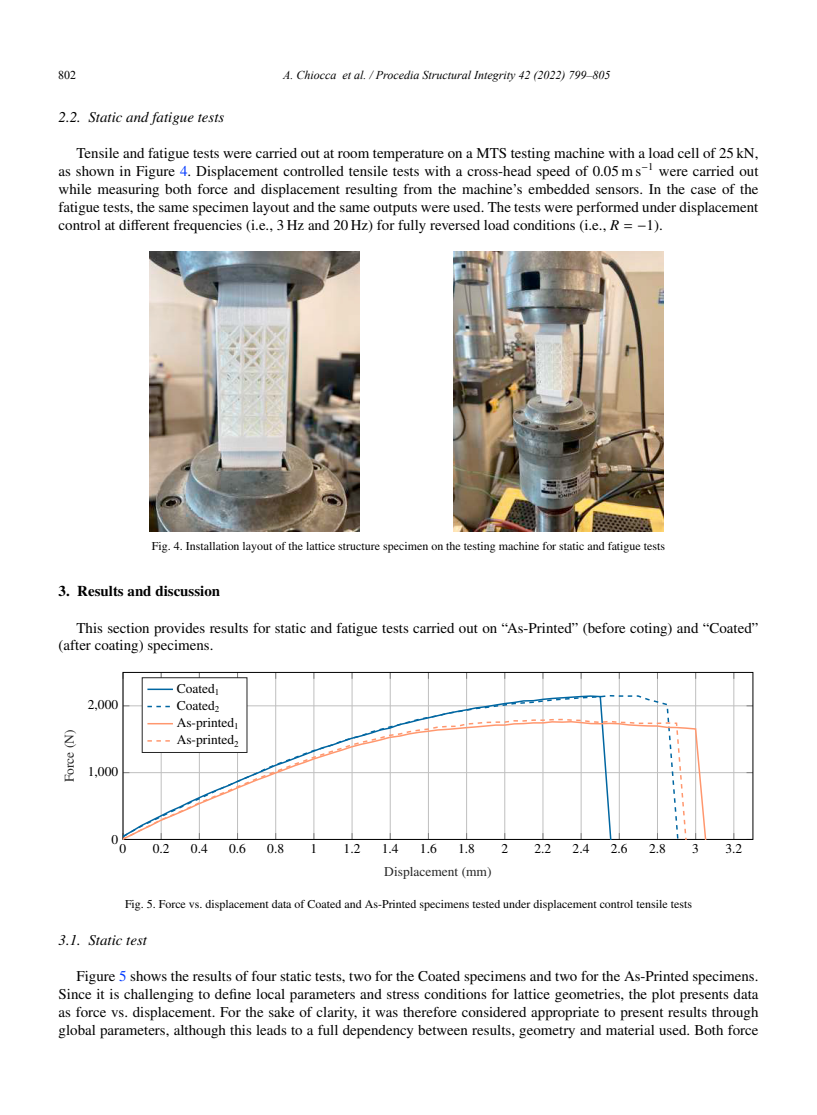
<style>
.page{position:relative;width:817px;height:1115px;background:#fff}
.page>*{position:absolute;margin:0;border:0;box-sizing:border-box;transform-origin:0 0}
.t1{font:15px/18px "Nimbus Rom No 9 L";color:#000;text-align:justify}
.t2{font:italic 15px "Nimbus Rom No 9 L";color:#000}
.t3{font:500 15px "Nimbus Rom No 9 L";color:#000}
.t4{font:13.5px/17.1px "Nimbus Rom No 9 L";color:#000}
.t5{font:13.5px "Nimbus Rom No 9 L";color:#262626}
.t6{font:12px "Nimbus Rom No 9 L";color:#000}
.t7{font:italic 12px "Times New Roman";color:#000}
.t8{font:12px "Times New Roman";color:#000}
.s1{color:#0039ff}
.s2{font-family:"rtxmi"}
.s3{font-family:"rtxr"}
.s4{font-style:italic}
.s5{font-family:"txsy"}
</style>
<div class="page">
<img style="left:150px;top:251px;width:210px;height:280px">
<img style="left:453px;top:251px;width:210px;height:280px">
<hr style="left:275px;top:672px;width:1px;height:167px;background:#bfbfbf">
<hr style="left:313px;top:672px;width:1px;height:167px;background:#bfbfbf">
<hr style="left:352px;top:672px;width:1px;height:167px;background:#bfbfbf">
<hr style="left:390px;top:672px;width:1px;height:167px;background:#bfbfbf">
<hr style="left:428px;top:672px;width:1px;height:167px;background:#bfbfbf">
<hr style="left:466px;top:672px;width:1px;height:167px;background:#bfbfbf">
<hr style="left:504px;top:672px;width:1px;height:167px;background:#bfbfbf">
<hr style="left:542px;top:672px;width:1px;height:167px;background:#bfbfbf">
<hr style="left:580px;top:672px;width:1px;height:167px;background:#bfbfbf">
<hr style="left:619px;top:672px;width:1px;height:167px;background:#bfbfbf">
<hr style="left:657px;top:672px;width:1px;height:167px;background:#bfbfbf">
<hr style="left:695px;top:672px;width:1px;height:167px;background:#bfbfbf">
<hr style="left:733px;top:672px;width:1px;height:167px;background:#bfbfbf">
<hr style="left:123px;top:772px;width:629px;height:1px;background:#bfbfbf">
<hr style="left:123px;top:705px;width:629px;height:1px;background:#bfbfbf">
<svg style="left:123px;top:693px;width:556px;height:24px"></svg>
<svg style="left:687px;top:720px;width:20px;height:119px"></svg>
<svg style="left:123px;top:717px;width:564px;height:122px"></svg>
<div style="left:142px;top:677px;width:105px;height:75px;background:#fff"></div>
<div style="left:142px;top:677px;width:105px;height:75px;border:1px solid #262626"></div>
<svg style="left:147px;top:688px;width:26px;height:1px"></svg>
<svg style="left:147px;top:705px;width:23px;height:2px"></svg>
<hr style="left:147px;top:722px;width:26px;height:2px;background:#ff976e">
<svg style="left:147px;top:740px;width:23px;height:1px"></svg>
<p class="t8" style="left:58px;top:66px;width:19px">802</p>
<p class="t7" style="left:283px;top:66px;width:329px">A. Chiocca et al. / Procedia Structural Integrity 42 (2022) 799–805</p>
<p class="t2" style="left:59px;top:108px;width:167px">2.2. Static and fatigue tests</p>
<p class="t1" style="left:59px;top:144px;width:701px;text-indent:18px">Tensile and fatigue tests were carried out at room temperature on a MTS testing machine with a load cell of 25 kN, as shown in Figure <span class="s1">4</span>. Displacement controlled tensile tests with a cross-head speed of 0<span class="s2">.</span>05 m s<sup>−</sup><sup>1</sup> were carried out while measuring both force and displacement resulting from the machine’s embedded sensors. In the case of the fatigue tests, the same specimen layout and the same outputs were used. The tests were performed under displacement control at di<span class="s3">ff</span>erent frequencies (i.e., 3 Hz and 20 Hz) for fully reversed load conditions (i.e., <span class="s4">R</span> <span class="s3">=</span> <span class="s5">−</span>1).</p>
<p class="t6" style="left:152px;top:539px;width:514px">Fig. 4. Installation layout of the lattice structure specimen on the testing machine for static and fatigue tests</p>
<p class="t3" style="left:59px;top:581px;width:163px">3. Results and discussion</p>
<p class="t1" style="left:59px;top:618px;width:701px;text-indent:18px">This section provides results for static and fatigue tests carried out on “As-Printed” (before coting) and “Coated” (after coating) specimens.</p>
<p class="t5" style="left:61px;top:782px;width:54px;rotate:-90deg">Force (N)</p>
<p class="t4" style="left:88px;top:696px;width:32px">2<span class="s2">,</span>000</p>
<p class="t4" style="left:88px;top:763px;width:32px">1<span class="s2">,</span>000</p>
<p class="t4" style="left:177px;top:679px;width:64px">Coated<sub>1<br></sub>Coated<sub>2<br></sub>As-printed<sub>1<br></sub>As-printed<sub>2</sub></p>
<p class="t4" style="left:111px;top:830px;width:8px">0</p>
<p class="t4" style="left:120px;top:840px;width:8px">0</p>
<p class="t4" style="left:153px;top:840px;width:18px">0<span class="s2">.</span>2</p>
<p class="t4" style="left:191px;top:840px;width:18px">0<span class="s2">.</span>4</p>
<p class="t4" style="left:229px;top:840px;width:18px">0<span class="s2">.</span>6</p>
<p class="t4" style="left:267px;top:840px;width:18px">0<span class="s2">.</span>8</p>
<p class="t4" style="left:310px;top:840px;width:8px">1</p>
<p class="t4" style="left:343px;top:840px;width:18px">1<span class="s2">.</span>2</p>
<p class="t4" style="left:382px;top:840px;width:18px">1<span class="s2">.</span>4</p>
<p class="t4" style="left:420px;top:840px;width:18px">1<span class="s2">.</span>6</p>
<p class="t4" style="left:458px;top:840px;width:18px">1<span class="s2">.</span>8</p>
<p class="t4" style="left:501px;top:840px;width:8px">2</p>
<p class="t4" style="left:534px;top:840px;width:18px">2<span class="s2">.</span>2</p>
<p class="t4" style="left:572px;top:840px;width:18px">2<span class="s2">.</span>4</p>
<p class="t4" style="left:610px;top:840px;width:18px">2<span class="s2">.</span>6</p>
<p class="t4" style="left:649px;top:840px;width:18px">2<span class="s2">.</span>8</p>
<p class="t4" style="left:692px;top:840px;width:8px">3</p>
<p class="t4" style="left:725px;top:840px;width:18px">3<span class="s2">.</span>2</p>
<p class="t5" style="left:384px;top:863px;width:109px">Displacement (mm)</p>
<p class="t6" style="left:125px;top:896px;width:568px">Fig. 5. Force vs. displacement data of Coated and As-Printed specimens tested under displacement control tensile tests</p>
<p class="t2" style="left:59px;top:930px;width:90px">3.1. Static test</p>
<p class="t1" style="left:59px;top:966px;width:701px;text-indent:18px">Figure <span class="s1">5</span> shows the results of four static tests, two for the Coated specimens and two for the As-Printed specimens.<br>Since it is challenging to define local parameters and stress conditions for lattice geometries, the plot presents data as force vs. displacement. For the sake of clarity, it was therefore considered appropriate to present results through global parameters, although this leads to a full dependency between results, geometry and material used. Both force</p>
</div>
